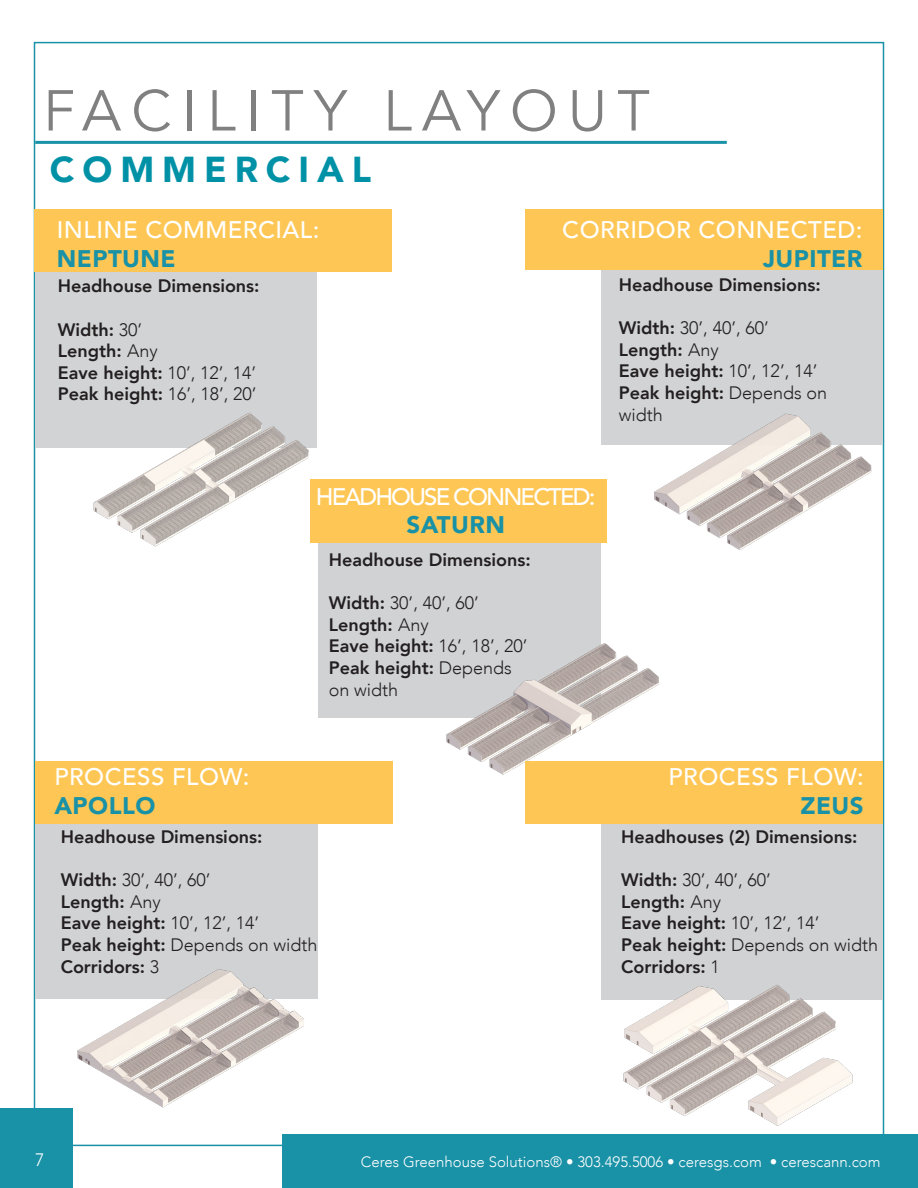
<style>
.page{position:relative;width:918px;height:1188px;background:#fff}
.page>*{position:absolute;margin:0;border:0;box-sizing:border-box;transform-origin:0 0}
.t1{font:57px "Avenir";letter-spacing:.18em;color:#808080}
.t2{font:900 36px "Avenir";letter-spacing:.22em;color:#0091a6}
.t3{font:500 24px "Avenir";letter-spacing:.02em;color:#fff}
.t4{font:500 24px/28.8px "Avenir";letter-spacing:-.08em;color:#fff;text-align:center}
.t5{font:900 24px "Avenir";letter-spacing:.02em;color:#1991a6}
.t6{font:800 18px "Avenir";color:#231f20}
.t7{font:300 18px/21.6px "Avenir";color:#231f20}
.t8{font:300 18px "Avenir";color:#fff}
.t9{font:300 15px "Avenir";color:#fff}
.s1{font-weight:300}
.s2{font-weight:800}
.s3{font-weight:900;color:#1991a6}
</style>
<div class="page">
<div style="left:0;top:1108px;width:72px;height:80px;background:#1991a6"></div>
<div style="left:282px;top:1134px;width:636px;height:54px;background:#1991a6"></div>
<div style="left:318px;top:542px;width:282px;height:176px;background:#d1d2d4"></div>
<div style="left:601px;top:269px;width:282px;height:175px;background:#d1d3d4"></div>
<div style="left:310px;top:479px;width:297px;height:63px;background:#fec755"></div>
<div style="left:525px;top:210px;width:358px;height:60px;background:#fec755"></div>
<img style="left:446px;top:639px;width:213px;height:155px">
<div style="left:35px;top:272px;width:282px;height:176px;background:#d1d3d4"></div>
<div style="left:601px;top:823px;width:282px;height:176px;background:#d1d2d4"></div>
<img style="left:93px;top:412px;width:254px;height:135px">
<div style="left:35px;top:210px;width:357px;height:62px;background:#fec755"></div>
<div style="left:35px;top:824px;width:283px;height:175px;background:#d1d2d4"></div>
<div style="left:35px;top:761px;width:357px;height:62px;background:#fec755"></div>
<img style="left:72px;top:970px;width:232px;height:154px">
<div style="left:526px;top:761px;width:357px;height:62px;background:#fec755"></div>
<img style="left:607px;top:985px;width:262px;height:141px">
<img style="left:649px;top:413px;width:231px;height:137px">
<hr style="left:35px;top:141px;width:692px;height:3px;background:#1991a6">
<p class="t1" style="left:43px;top:77px;width:608px">FACILITY LAYOUT</p>
<p class="t2" style="left:50px;top:138px;width:323px">COMMERCIAL</p>
<p class="t3" style="left:57px;top:209px;width:264px">INLINE COMMERCIAL:</p>
<p class="t5" style="left:57px;top:238px;width:120px">NEPTUNE</p>
<p class="t6" style="left:58px;top:272px;width:203px">Headhouse Dimensions:</p>
<p class="t6" style="left:58px;top:315px;width:86px">Width: <span class="s1">30’</span></p>
<p class="t6" style="left:58px;top:337px;width:102px">Length: <span class="s1">Any</span></p>
<p class="t6" style="left:58px;top:359px;width:200px">Eave height: <span class="s1">10’, 12’, 14’</span></p>
<p class="t6" style="left:58px;top:380px;width:200px">Peak height: <span class="s1">16’, 18’, 20’</span></p>
<p class="t3" style="left:562px;top:209px;width:302px">CORRIDOR CONNECTED:</p>
<p class="t5" style="left:763px;top:238px;width:101px">JUPITER</p>
<p class="t6" style="left:619px;top:271px;width:203px">Headhouse Dimensions:</p>
<p class="t7" style="left:619px;top:317px;width:151px"><span class="s2">Width:</span> 30’, 40’, 60’</p>
<p class="t6" style="left:619px;top:335px;width:102px">Length: <span class="s1">Any</span></p>
<p class="t6" style="left:619px;top:357px;width:200px">Eave height: <span class="s1">10’, 12’, 14’</span></p>
<p class="t7" style="left:619px;top:382px;width:210px"><span class="s2">Peak height:</span> Depends on width</p>
<p class="t4" style="left:316px;top:480px;width:281px">HEADHOUSE CONNECTED:<br><span class="s3">SATURN</span></p>
<p class="t6" style="left:329px;top:546px;width:203px">Headhouse Dimensions:</p>
<p class="t7" style="left:329px;top:592px;width:151px"><span class="s2">Width:</span> 30’, 40’, 60’</p>
<p class="t6" style="left:329px;top:611px;width:102px">Length: <span class="s1">Any</span></p>
<p class="t6" style="left:329px;top:632px;width:200px">Eave height: <span class="s1">16’, 18’, 20’</span></p>
<p class="t7" style="left:329px;top:657px;width:185px"><span class="s2">Peak height:</span> Depends on width</p>
<p class="t3" style="left:54px;top:756px;width:197px">PROCESS FLOW:</p>
<p class="t5" style="left:54px;top:785px;width:103px">APOLLO</p>
<p class="t6" style="left:61px;top:823px;width:203px">Headhouse Dimensions:</p>
<p class="t7" style="left:61px;top:869px;width:151px"><span class="s2">Width:</span> 30’, 40’, 60’</p>
<p class="t6" style="left:61px;top:888px;width:102px">Length: <span class="s1">Any</span></p>
<p class="t6" style="left:61px;top:909px;width:200px">Eave height: <span class="s1">10’, 12’, 14’</span></p>
<p class="t7" style="left:61px;top:934px;width:258px"><span class="s2">Peak height:</span> Depends on width</p>
<p class="t6" style="left:61px;top:952px;width:100px">Corridors: <span class="s1">3</span></p>
<p class="t3" style="left:669px;top:756px;width:197px">PROCESS FLOW:</p>
<p class="t5" style="left:800px;top:785px;width:65px">ZEUS</p>
<p class="t6" style="left:621px;top:823px;width:238px">Headhouses (2) Dimensions:</p>
<p class="t7" style="left:621px;top:869px;width:151px"><span class="s2">Width:</span> 30’, 40’, 60’</p>
<p class="t6" style="left:621px;top:888px;width:102px">Length: <span class="s1">Any</span></p>
<p class="t6" style="left:621px;top:909px;width:200px">Eave height: <span class="s1">10’, 12’, 14’</span></p>
<p class="t7" style="left:621px;top:934px;width:259px"><span class="s2">Peak height:</span> Depends on width</p>
<p class="t6" style="left:621px;top:952px;width:100px">Corridors: <span class="s1">1</span></p>
<p class="t8" style="left:35px;top:1149px;width:11px">7</p>
<p class="t9" style="left:361px;top:1153px;width:521px">Ceres Greenhouse Solutions® • 303.495.5006 • ceresgs.com • cerescann.com</p>
</div>
